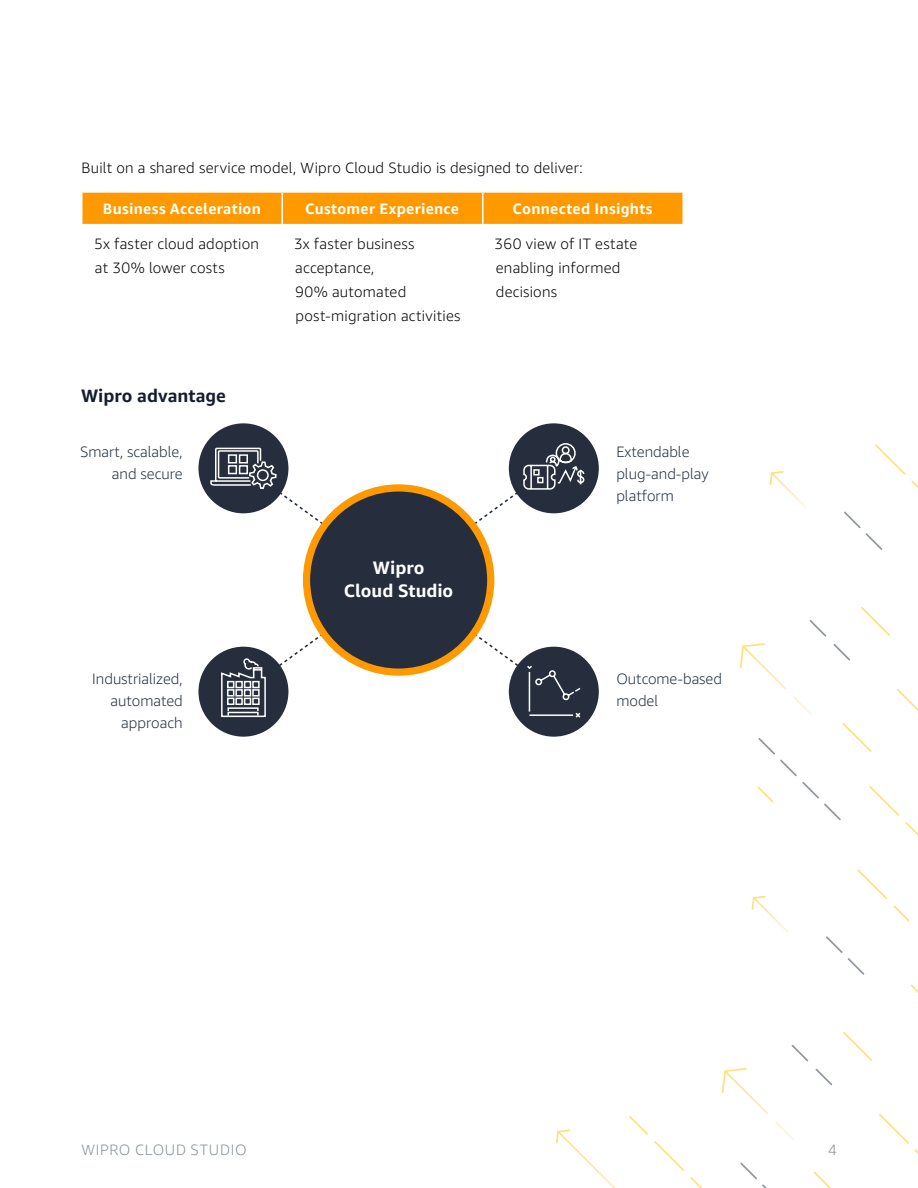
<style>
.page{position:relative;width:918px;height:1188px;background:#fff}
.page>*{position:absolute;margin:0;border:0;box-sizing:border-box;transform-origin:0 0}
.t1{font:700 18px/22.5px "Amazon Ember";color:#fff;text-align:center}
.t2{font:700 18px "Amazon Ember";color:#161e2d}
.t3{font:300 15px/24px "Amazon Ember";letter-spacing:.015em;color:#000}
.t4{font:300 15px/22.2px "Amazon Ember";color:#232f3f;text-align:right}
.t5{font:700 15px "Amazon Ember";letter-spacing:.02em;color:#fff}
.t6{font:300 15px "Amazon Ember";letter-spacing:.045em;color:#879196}
</style>
<div class="page">
<svg style="left:758px;top:738px;width:39px;height:38px"></svg>
<svg style="left:802px;top:782px;width:39px;height:38px"></svg>
<svg style="left:834px;top:644px;width:16px;height:17px"></svg>
<svg style="left:810px;top:620px;width:16px;height:17px"></svg>
<svg style="left:844px;top:512px;width:38px;height:38px"></svg>
<svg style="left:897px;top:689px;width:21px;height:22px"></svg>
<svg style="left:842px;top:723px;width:30px;height:29px"></svg>
<svg style="left:757px;top:786px;width:16px;height:16px"></svg>
<svg style="left:869px;top:786px;width:30px;height:30px"></svg>
<svg style="left:905px;top:822px;width:13px;height:14px"></svg>
<svg style="left:875px;top:445px;width:30px;height:30px"></svg>
<svg style="left:911px;top:481px;width:7px;height:8px"></svg>
<svg style="left:861px;top:607px;width:29px;height:29px"></svg>
<img style="left:782px;top:484px;width:25px;height:24px">
<svg style="left:770px;top:471px;width:14px;height:14px"></svg>
<img style="left:764px;top:667px;width:48px;height:48px">
<svg style="left:740px;top:643px;width:25px;height:25px"></svg>
<svg style="left:740px;top:1163px;width:27px;height:25px"></svg>
<svg style="left:816px;top:1069px;width:16px;height:16px"></svg>
<svg style="left:792px;top:1045px;width:16px;height:16px"></svg>
<svg style="left:826px;top:936px;width:38px;height:39px"></svg>
<svg style="left:911px;top:985px;width:7px;height:8px"></svg>
<svg style="left:879px;top:1114px;width:30px;height:30px"></svg>
<svg style="left:857px;top:869px;width:30px;height:30px"></svg>
<svg style="left:893px;top:905px;width:16px;height:16px"></svg>
<svg style="left:843px;top:1032px;width:29px;height:29px"></svg>
<img style="left:765px;top:909px;width:24px;height:24px">
<svg style="left:752px;top:896px;width:14px;height:14px"></svg>
<img style="left:746px;top:1092px;width:48px;height:48px">
<svg style="left:722px;top:1068px;width:25px;height:25px"></svg>
<svg style="left:654px;top:1141px;width:30px;height:30px"></svg>
<svg style="left:629px;top:1116px;width:17px;height:15px"></svg>
<svg style="left:690px;top:1177px;width:13px;height:11px"></svg>
<img style="left:569px;top:1131px;width:79px;height:57px">
<svg style="left:556px;top:1129px;width:14px;height:15px"></svg>
<svg style="left:813px;top:1171px;width:18px;height:17px"></svg>
<div style="left:82px;top:192px;width:200px;height:33px;background:#f90"></div>
<div style="left:283px;top:193px;width:399px;height:31px;background:#f90"></div>
<hr style="left:81px;top:191px;width:201px;height:2px;background:#fff">
<hr style="left:482px;top:193px;width:1px;height:31px;background:#fff">
<hr style="left:81px;top:224px;width:201px;height:1px;background:#fff">
<svg style="left:241px;top:464px;width:315px;height:230px"></svg>
<div style="left:198px;top:423px;width:90px;height:90px;background:#262e3d;border-radius:50%"></div>
<svg style="left:210px;top:447px;width:67px;height:42px"></svg>
<div style="left:198px;top:647px;width:90px;height:90px;background:#262e3d;border-radius:50%"></div>
<svg style="left:221px;top:658px;width:45px;height:60px"></svg>
<div style="left:509px;top:423px;width:90px;height:90px;background:#262e3d;border-radius:50%"></div>
<svg style="left:523px;top:443px;width:62px;height:47px"></svg>
<div style="left:509px;top:647px;width:90px;height:90px;background:#262e3d;border-radius:50%"></div>
<svg style="left:527px;top:665px;width:54px;height:53px"></svg>
<div style="left:303px;top:484px;width:191px;height:192px;background:#f90;border-radius:50%"></div>
<div style="left:310px;top:492px;width:177px;height:177px;background:#262e3d;border-radius:50%"></div>
<p class="t3" style="left:81px;top:156px;width:503px">Built on a shared service model, Wipro Cloud Studio is designed to deliver:</p>
<p class="t5" style="left:103px;top:199px;width:159px">Business Acceleration</p>
<p class="t5" style="left:305px;top:199px;width:155px">Customer Experience</p>
<p class="t5" style="left:513px;top:199px;width:141px">Connected Insights</p>
<p class="t3" style="left:94px;top:232px;width:166px">5x faster cloud adoption at 30% lower costs</p>
<p class="t3" style="left:294px;top:232px;width:168px">3x faster business acceptance,<br>90% automated post-migration activities</p>
<p class="t3" style="left:495px;top:232px;width:144px">360 view of IT estate enabling informed decisions</p>
<p class="t2" style="left:81px;top:384px;width:146px">Wipro advantage</p>
<p class="t4" style="left:80px;top:441px;width:104px">Smart, scalable, and secure</p>
<p class="t1" style="left:344px;top:557px;width:111px">Wipro<br>Cloud Studio</p>
<p class="t4" style="left:616px;top:441px;width:94px;text-align:left">Extendable plug-and-play platform</p>
<p class="t4" style="left:92px;top:667px;width:92px">Industrialized, automated approach</p>
<p class="t4" style="left:616px;top:667px;width:107px;text-align:left">Outcome-based model</p>
<p class="t6" style="left:81px;top:1140px;width:167px">WIPRO CLOUD STUDIO</p>
<p class="t6" style="left:828px;top:1140px;width:10px">4</p>
</div>
